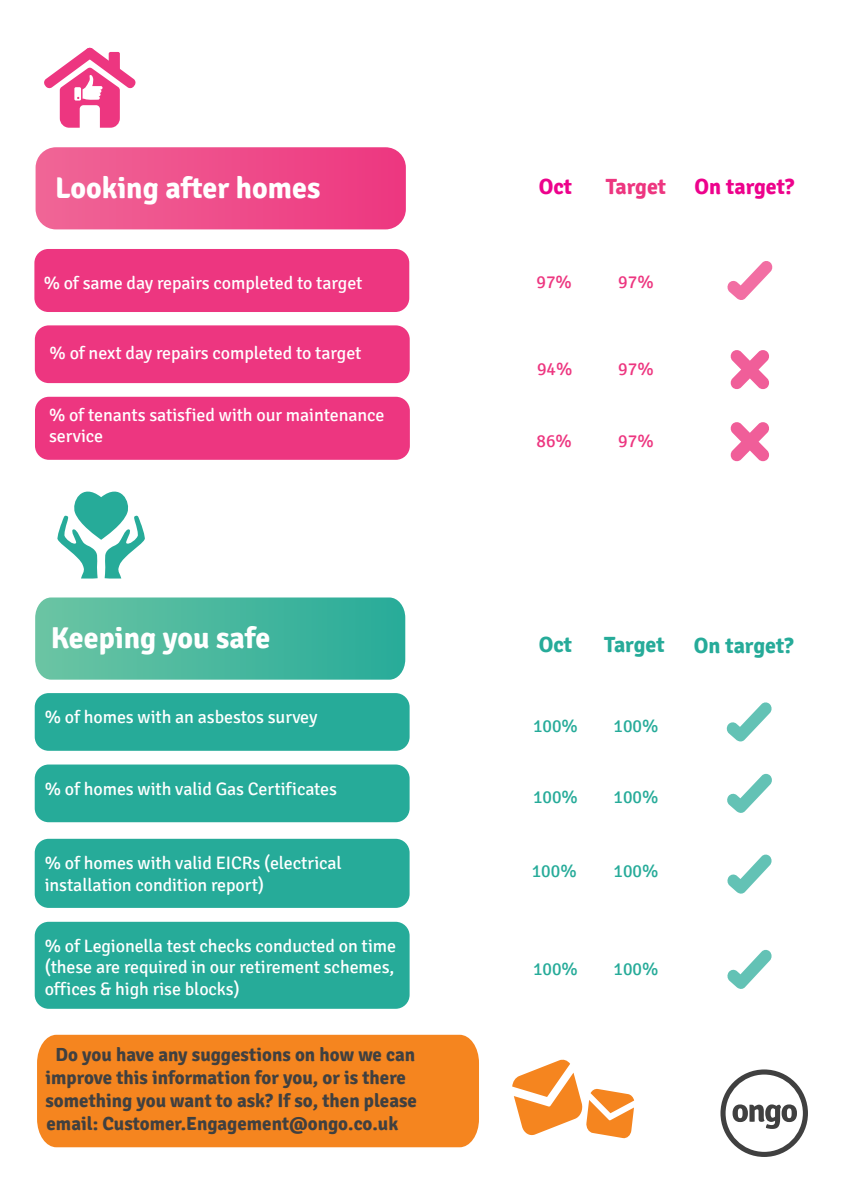
<style>
.page{position:relative;width:842px;height:1191px;background:#fff}
.page>*{position:absolute;margin:0;border:0;box-sizing:border-box;transform-origin:0 0}
.t1{font:700 30px "Signika";color:#fff}
.t2{font:700 22px "Signika";color:#26ab99}
.t3{font:700 22px "Signika";color:#ed028c}
.t4{font:700 22px "Signika";color:#ed3680}
.t5{font:700 19px/22.8px "Signika";color:#404040}
.t6{font:18px/21.6px "Signika";letter-spacing:-.005em;color:#fff}
.t7{font:18px "Signika";color:#26ab99}
.t8{font:18px "Signika";color:#ed3680}
</style>
<div class="page">
<svg style="left:720px;top:1069px;width:88px;height:88px"></svg>
<svg style="left:44px;top:47px;width:92px;height:81px"></svg>
<svg style="left:57px;top:491px;width:88px;height:88px"></svg>
<svg style="left:512px;top:1059px;width:122px;height:79px"></svg>
<svg style="left:37px;top:148px;width:368px;height:80px;background:#ee4f8b"></svg>
<div style="left:32px;top:143px;width:378px;height:90px;border:4px solid #fff;border-radius:22px"></div>
<div style="left:34px;top:249px;width:375px;height:63px;background:#ed3680;border-radius:14px"></div>
<div style="left:35px;top:325px;width:375px;height:58px;background:#ed3680;border-radius:14px"></div>
<div style="left:35px;top:397px;width:375px;height:63px;background:#ed3680;border-radius:14px"></div>
<div style="left:35px;top:693px;width:375px;height:58px;background:#26ab99;border-radius:14px"></div>
<div style="left:35px;top:764px;width:375px;height:58px;background:#26ab99;border-radius:14px"></div>
<div style="left:35px;top:838px;width:375px;height:70px;background:#26ab99;border-radius:14px"></div>
<div style="left:35px;top:921px;width:375px;height:87px;background:#26ab99;border-radius:14px"></div>
<svg style="left:35px;top:597px;width:371px;height:83px;background:#4db9a0"></svg>
<svg style="left:726px;top:702px;width:46px;height:40px"></svg>
<svg style="left:727px;top:949px;width:45px;height:40px"></svg>
<svg style="left:727px;top:854px;width:45px;height:40px"></svg>
<svg style="left:730px;top:422px;width:39px;height:40px"></svg>
<div style="left:37px;top:1034px;width:442px;height:114px;background:#f5851f"></div>
<svg style="left:727px;top:773px;width:45px;height:40px"></svg>
<svg style="left:730px;top:350px;width:39px;height:40px"></svg>
<svg style="left:727px;top:261px;width:46px;height:39px"></svg>
<p class="t1" style="left:55px;top:170px;width:267px">Looking after homes</p>
<p class="t6" style="left:44px;top:272px;width:320px">% of same day repairs completed to target</p>
<p class="t6" style="left:50px;top:342px;width:313px">% of next day repairs completed to target</p>
<p class="t6" style="left:49px;top:404px;width:337px">% of tenants satisfied with our maintenance service</p>
<p class="t1" style="left:51px;top:620px;width:221px">Keeping you safe</p>
<p class="t6" style="left:45px;top:707px;width:274px">% of homes with an asbestos survey</p>
<p class="t6" style="left:45px;top:778px;width:294px">% of homes with valid Gas Certificates</p>
<p class="t6" style="left:45px;top:852px;width:299px">% of homes with valid EICRs (electrical installation condition report)</p>
<p class="t6" style="left:45px;top:935px;width:353px;text-align:justify">% of Legionella test checks conducted on time (these are required in our retirement schemes, offices &amp; high rise blocks)</p>
<p class="t5" style="left:46px;top:1043px;width:373px;text-indent:10px">Do you have any suggestions on how we can improve this information for you, or is there something you want to ask? If so, then please email: Customer.Engagement@ongo.co.uk</p>
<p class="t3" style="left:539px;top:173px;width:35px">Oct</p>
<p class="t4" style="left:606px;top:173px;width:62px">Target</p>
<p class="t3" style="left:695px;top:173px;width:101px">On target?</p>
<p class="t8" style="left:536px;top:271px;width:37px">97%</p>
<p class="t8" style="left:618px;top:271px;width:37px">97%</p>
<p class="t8" style="left:537px;top:359px;width:37px">94%</p>
<p class="t8" style="left:618px;top:359px;width:37px">97%</p>
<p class="t8" style="left:536px;top:430px;width:37px">86%</p>
<p class="t8" style="left:618px;top:430px;width:37px">97%</p>
<p class="t2" style="left:539px;top:631px;width:35px">Oct</p>
<p class="t2" style="left:604px;top:631px;width:62px">Target</p>
<p class="t2" style="left:694px;top:632px;width:101px">On target?</p>
<p class="t7" style="left:533px;top:715px;width:46px">100%</p>
<p class="t7" style="left:613px;top:716px;width:46px">100%</p>
<p class="t7" style="left:533px;top:787px;width:46px">100%</p>
<p class="t7" style="left:613px;top:787px;width:46px">100%</p>
<p class="t7" style="left:532px;top:861px;width:46px">100%</p>
<p class="t7" style="left:613px;top:861px;width:46px">100%</p>
<p class="t7" style="left:533px;top:958px;width:46px">100%</p>
<p class="t7" style="left:613px;top:958px;width:46px">100%</p>
</div>
